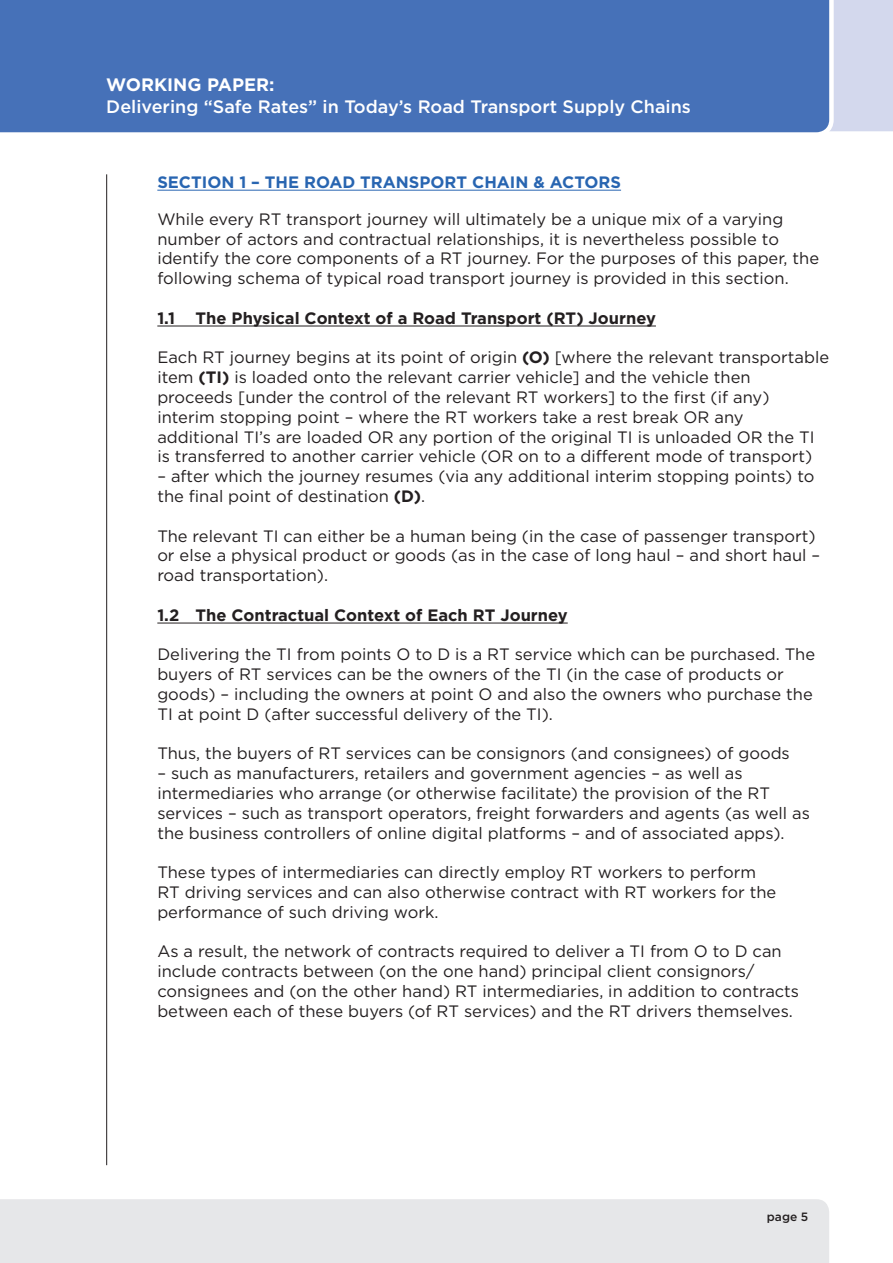
<style>
.page{position:relative;width:893px;height:1263px;background:#fff}
.page>*{position:absolute;margin:0;border:0;box-sizing:border-box;transform-origin:0 0}
.t1{font:500 18px "Gotham HTF";color:#fff}
.t2{font:700 18px "Gotham HTF";color:#fff}
.t3{font:16.5px/19.8px "Gotham HTF";color:#231f20}
.t4{font:700 16.5px "Gotham HTF";color:#231f20}
.t5{font:700 16.5px "Gotham HTF";color:#2865b1}
.t6{font:500 12px "Gotham HTF";color:#231f20}
.s1{font-weight:700}
</style>
<div class="page">
<div style="left:836px;top:0;width:57px;height:131px;background:#d3d8ed"></div>
<div style="left:0;top:0;width:836px;height:133px;background:#4671b8"></div>
<div style="left:0;top:1199px;width:829px;height:64px;background:#e6e7e9"></div>
<hr style="left:106px;top:174px;width:1px;height:991px;background:#231f20">
<hr style="left:157px;top:190px;width:464px;height:1px;background:#2865b1">
<hr style="left:157px;top:326px;width:499px;height:1px;background:#231f20">
<hr style="left:157px;top:623px;width:411px;height:1px;background:#231f20">
<p class="t2" style="left:106px;top:75px;width:170px">WORKING PAPER:</p>
<p class="t1" style="left:106px;top:96px;width:586px">Delivering “Safe Rates” in Today’s Road Transport Supply Chains</p>
<p class="t5" style="left:157px;top:173px;width:465px">SECTION 1 – THE ROAD TRANSPORT CHAIN &amp; ACTORS</p>
<p class="t3" style="left:157px;top:209px;width:663px">While every RT transport journey will ultimately be a unique mix of a varying number of actors and contractual relationships, it is nevertheless possible to identify the core components of a RT journey. For the purposes of this paper, the following schema of typical road transport journey is provided in this section.</p>
<p class="t4" style="left:157px;top:308px;width:500px">1.1 The Physical Context of a Road Transport (RT) Journey</p>
<p class="t3" style="left:157px;top:347px;width:673px">Each RT journey begins at its point of origin <span class="s1">(O)</span> [where the relevant transportable item <span class="s1">(TI)</span> is loaded onto the relevant carrier vehicle] and the vehicle then proceeds [under the control of the relevant RT workers] to the first (if any) interim stopping point – where the RT workers take a rest break OR any additional TI’s are loaded OR any portion of the original TI is unloaded OR the TI is transferred to another carrier vehicle (OR on to a different mode of transport)</p>
<p class="t3" style="left:157px;top:466px;width:659px">– after which the journey resumes (via any additional interim stopping points) to the final point of destination <span class="s1">(D)</span>.</p>
<p class="t3" style="left:157px;top:526px;width:664px">The relevant TI can either be a human being (in the case of passenger transport) or else a physical product or goods (as in the case of long haul – and short haul – road transportation).</p>
<p class="t4" style="left:157px;top:605px;width:412px">1.2 The Contractual Context of Each RT Journey</p>
<p class="t3" style="left:157px;top:644px;width:659px">Delivering the TI from points O to D is a RT service which can be purchased. The buyers of RT services can be the owners of the TI (in the case of products or goods) – including the owners at point O and also the owners who purchase the TI at point D (after successful delivery of the TI).</p>
<p class="t3" style="left:157px;top:743px;width:634px">Thus, the buyers of RT services can be consignors (and consignees) of goods</p>
<p class="t3" style="left:157px;top:763px;width:654px">– such as manufacturers, retailers and government agencies – as well as intermediaries who arrange (or otherwise facilitate) the provision of the RT services – such as transport operators, freight forwarders and agents (as well as the business controllers of online digital platforms – and of associated apps).</p>
<p class="t3" style="left:157px;top:862px;width:620px">These types of intermediaries can directly employ RT workers to perform<br>RT driving services and can also otherwise contract with RT workers for the performance of such driving work.</p>
<p class="t3" style="left:157px;top:941px;width:643px">As a result, the network of contracts required to deliver a TI from O to D can include contracts between (on the one hand) principal client consignors/ consignees and (on the other hand) RT intermediaries, in addition to contracts between each of these buyers (of RT services) and the RT drivers themselves.</p>
<p class="t6" style="left:767px;top:1210px;width:43px">page 5</p>
</div>
